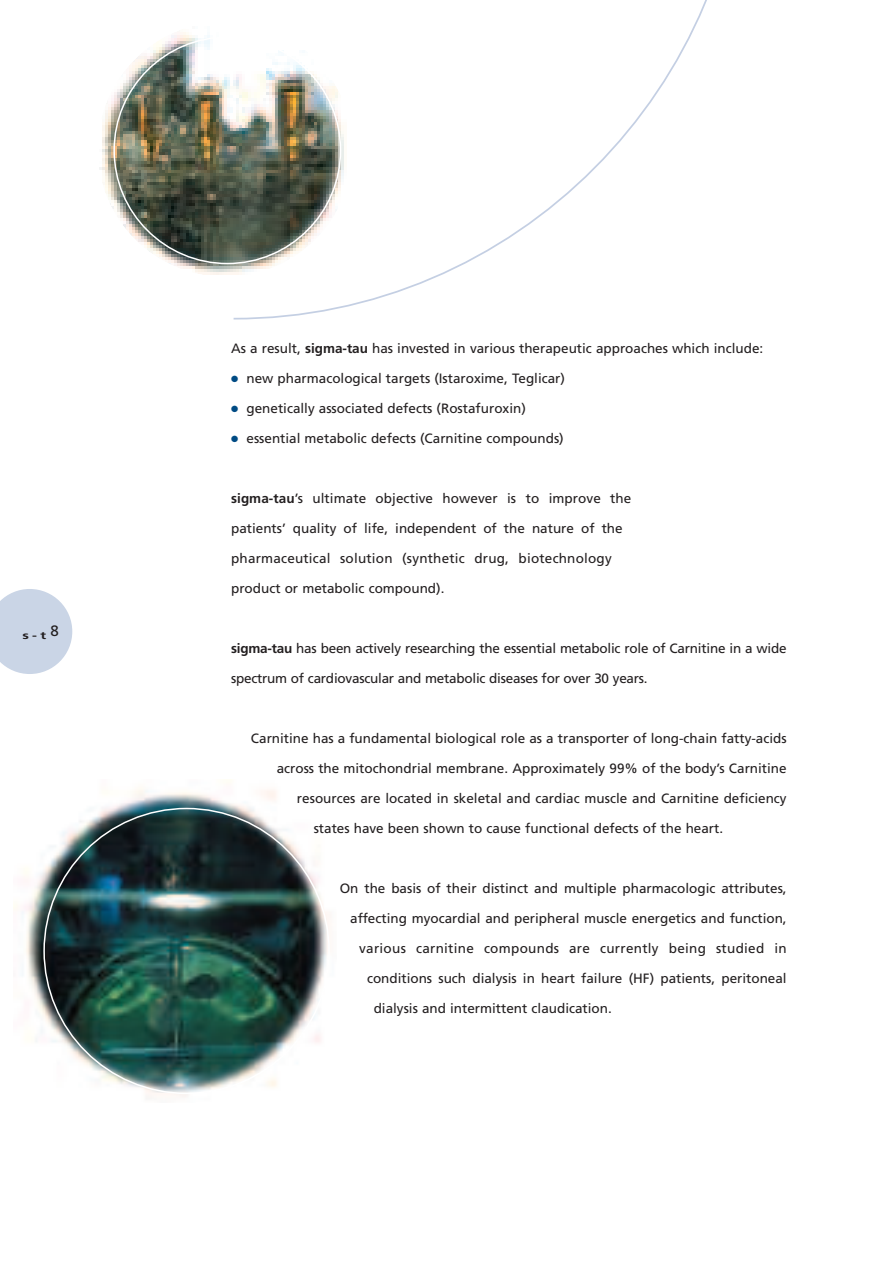
<style>
.page{position:relative;width:893px;height:1263px;background:#fff}
.page>*{position:absolute;margin:0;border:0;box-sizing:border-box;transform-origin:0 0}
.t1{font:13.5px "Frutiger";color:#231f20}
.t2{font:13.5px "Frutiger";letter-spacing:.02em;color:#231f20}
.t3{font:700 10.5px "Frutiger";color:#231f20;scale:1.4 1}
.s1{font-weight:700}
.s2{color:#004b84}
</style>
<div class="page">
<img style="left:14px;top:788px;width:262px;height:310px">
<img style="left:43px;top:808px;width:287px;height:286px">
<svg style="left:0;top:589px;width:72px;height:85px"></svg>
<img style="left:99px;top:32px;width:133px;height:242px">
<img style="left:113px;top:36px;width:119px;height:228px">
<svg style="left:232px;top:0;width:475px;height:320px"></svg>
<p class="t3" style="left:22px;top:631px;width:27px">s-t<sup>8</sup></p>
<p class="t1" style="left:231px;top:343px;width:534px">As a result, <span class="s1">sigma-tau</span> has invested in various therapeutic approaches which include:</p>
<p class="t1" style="left:231px;top:373px;width:335px"><span class="s2">●</span> new pharmacological targets (Istaroxime, Teglicar)</p>
<p class="t1" style="left:231px;top:403px;width:296px"><span class="s2">●</span> genetically associated defects (Rostafuroxin)</p>
<p class="t1" style="left:231px;top:433px;width:334px"><span class="s2">●</span> essential metabolic defects (Carnitine compounds)</p>
<p class="t1" style="left:231px;top:493px;width:402px"><span class="s1">sigma-tau</span>’s ultimate objective however is to improve the</p>
<p class="t1" style="left:231px;top:523px;width:393px">patients’ quality of life, independent of the nature of the</p>
<p class="t1" style="left:231px;top:553px;width:382px">pharmaceutical solution (synthetic drug, biotechnology</p>
<p class="t1" style="left:231px;top:583px;width:215px">product or metabolic compound).</p>
<p class="t1" style="left:231px;top:643px;width:557px"><span class="s1">sigma-tau</span> has been actively researching the essential metabolic role of Carnitine in a wide</p>
<p class="t1" style="left:231px;top:673px;width:418px">spectrum of cardiovascular and metabolic diseases for over 30 years.</p>
<p class="t1" style="left:251px;top:733px;width:537px">Carnitine has a fundamental biological role as a transporter of long-chain fatty-acids</p>
<p class="t1" style="left:277px;top:763px;width:511px">across the mitochondrial membrane. Approximately 99% of the body’s Carnitine</p>
<p class="t1" style="left:297px;top:793px;width:491px">resources are located in skeletal and cardiac muscle and Carnitine deficiency</p>
<p class="t1" style="left:314px;top:823px;width:411px">states have been shown to cause functional defects of the heart.</p>
<p class="t1" style="left:340px;top:883px;width:448px">On the basis of their distinct and multiple pharmacologic attributes,</p>
<p class="t1" style="left:350px;top:913px;width:438px">affecting myocardial and peripheral muscle energetics and function,</p>
<p class="t2" style="left:359px;top:943px;width:429px">various carnitine compounds are currently being studied in</p>
<p class="t1" style="left:367px;top:973px;width:421px">conditions such dialysis in heart failure (HF) patients, peritoneal</p>
<p class="t1" style="left:374px;top:1003px;width:240px">dialysis and intermittent claudication.</p>
</div>
